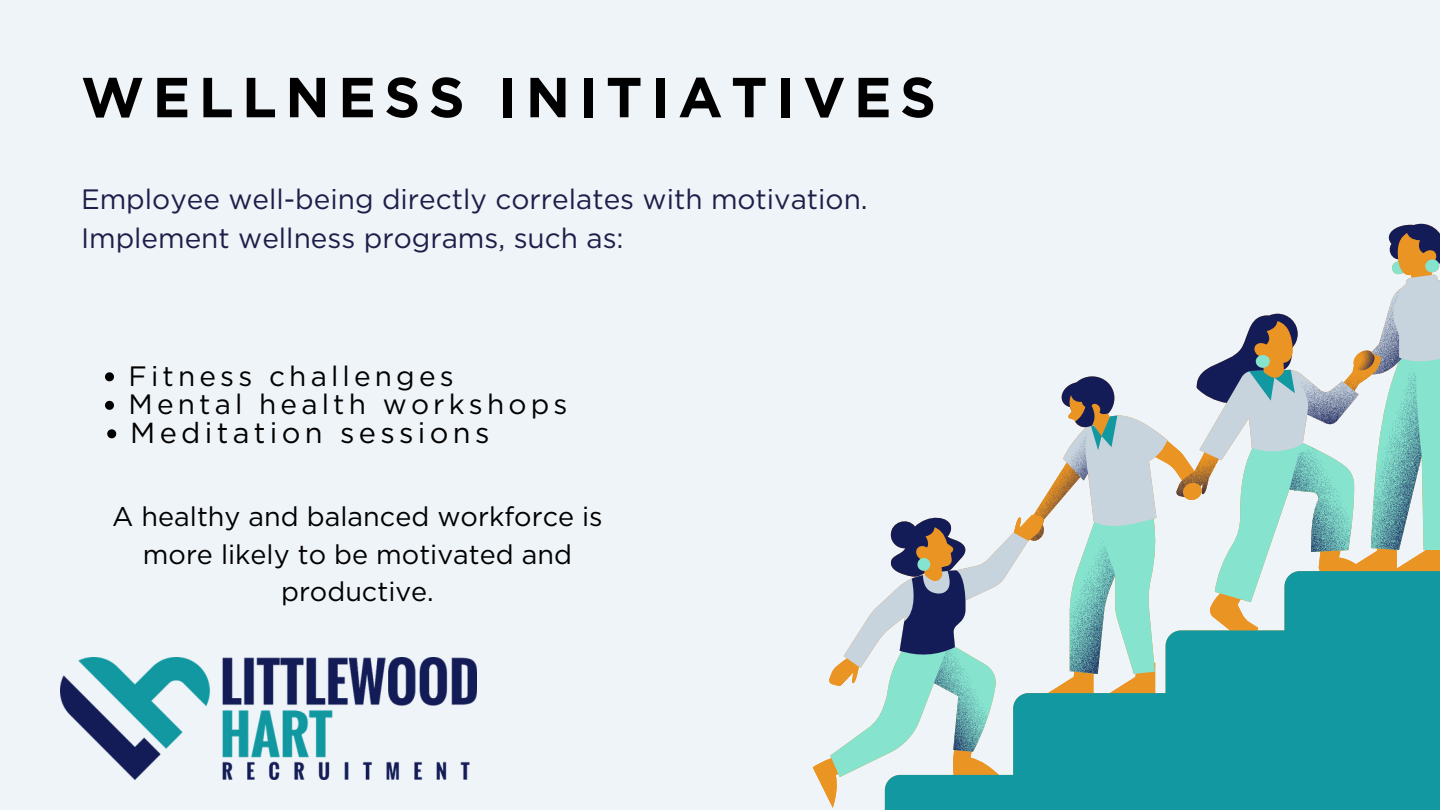
<style>
.page{position:relative;width:1440px;height:810px;background:#eff4f8}
.page>*{position:absolute;margin:0;border:0;box-sizing:border-box;transform-origin:0 0}
.t1{font:700 56.3px "Gotham";letter-spacing:.15em;color:#000}
.t2{font:29px "Gotham";letter-spacing:.15em;color:#000}
.t3{font:28px/39px "Gotham";color:#1e1e49}
.t4{font:28px "Gotham";letter-spacing:.15em;color:#000}
.t5{font:27px/37.5px "Gotham";color:#000;text-align:center}
</style>
<div class="page">
<img style="left:61px;top:657px;width:415px;height:122px">
<svg style="left:105px;top:372px;width:9px;height:9px"></svg>
<svg style="left:105px;top:401px;width:9px;height:9px"></svg>
<svg style="left:107px;top:429px;width:9px;height:9px"></svg>
<svg style="left:813px;top:224px;width:627px;height:584px"></svg>
<h1 class="t1" style="left:81px;top:63px;width:857px">WELLNESS INITIATIVES</h1>
<p class="t3" style="left:81px;top:179px;width:788px">Employee well-being directly correlates with motivation.<br>Implement wellness programs, such as:</p>
<p class="t4" style="left:129px;top:359px;width:327px">Fitness challenges</p>
<p class="t4" style="left:129px;top:387px;width:440px">Mental health workshops</p>
<p class="t2" style="left:130px;top:415px;width:361px">Meditation sessions</p>
<p class="t5" style="left:112px;top:498px;width:492px">A healthy and balanced workforce is more likely to be motivated and productive.</p>
</div>
